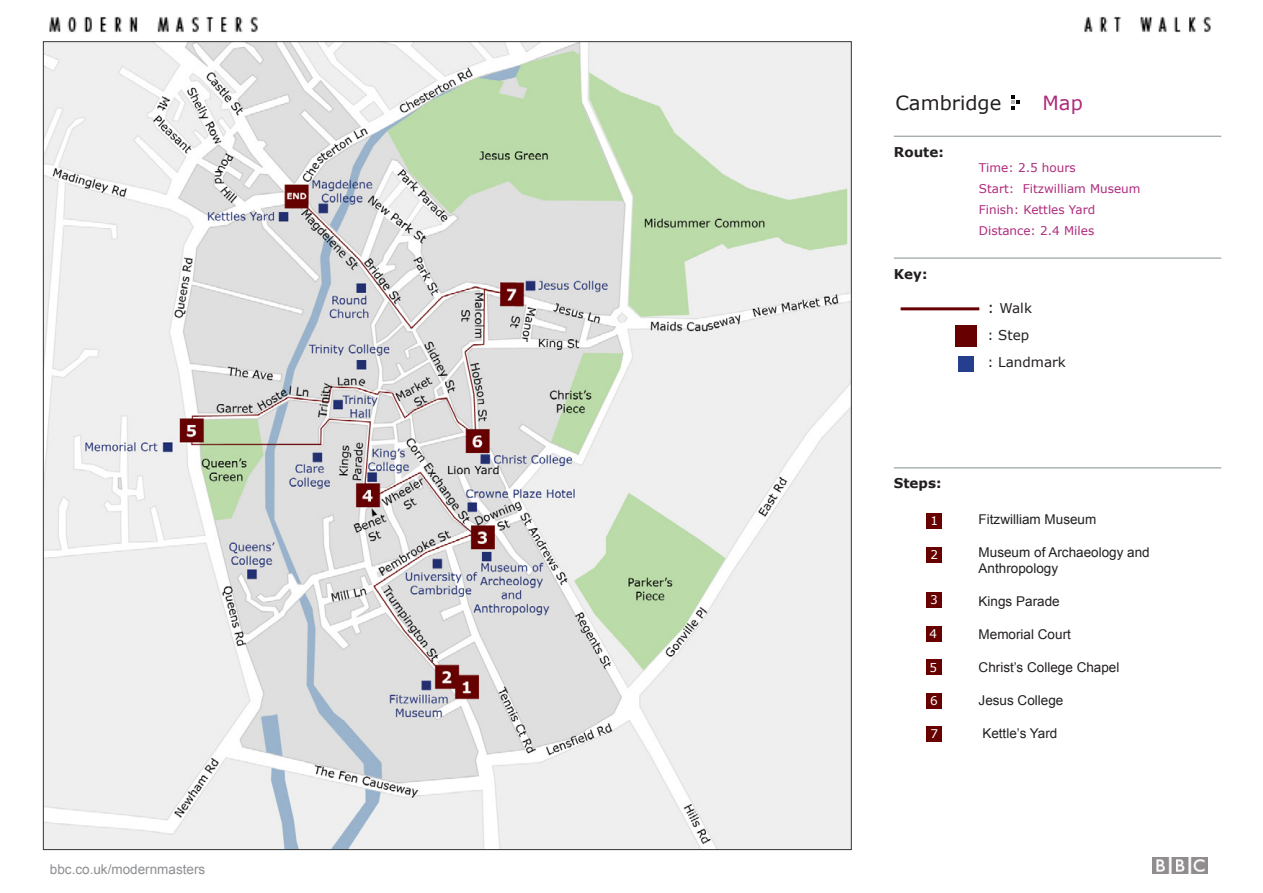
<style>
.page{position:relative;width:1263px;height:893px;background:#fff}
.page>*{position:absolute;margin:0;border:0;box-sizing:border-box;transform-origin:0 0}
.t1{font:19.5px "Verdana";color:#231f20}
.t2{font:19.5px "Verdana";color:#af2a7c}
.t3{font:13.5px "Arial";color:#231f20}
.t4{font:13.5px "Arial";color:#8c8e91}
.t5{font:13.5px "Verdana";color:#231f20}
.t6{font:700 13.5px "Verdana";color:#231f20}
.t7{font:12px "Verdana";color:#af2a7c}
.t8{font:12px "Verdana";color:#fff}
.s1{font-size:15px}
</style>
<div class="page">
<img style="left:49px;top:16px;width:209px;height:17px">
<img style="left:1084px;top:16px;width:127px;height:17px">
<img style="left:45px;top:43px;width:805px;height:805px">
<hr style="left:894px;top:136px;width:327px;height:1px;background:#061c1f">
<hr style="left:901px;top:307px;width:78px;height:3px;background:#670001">
<div style="left:958px;top:356px;width:15px;height:16px;background:#253f8e"></div>
<hr style="left:894px;top:468px;width:327px;height:1px;background:#061c1f">
<hr style="left:894px;top:258px;width:327px;height:1px;background:#061c1f">
<div style="left:926px;top:513px;width:16px;height:16px;background:#680000"></div>
<div style="left:926px;top:547px;width:16px;height:15px;background:#680000"></div>
<div style="left:926px;top:592px;width:16px;height:16px;background:#680000"></div>
<div style="left:926px;top:626px;width:16px;height:16px;background:#680000"></div>
<div style="left:926px;top:659px;width:16px;height:16px;background:#680000"></div>
<div style="left:926px;top:693px;width:16px;height:16px;background:#680000"></div>
<div style="left:926px;top:726px;width:16px;height:16px;background:#680000"></div>
<svg style="left:1011px;top:95px;width:9px;height:15px"></svg>
<img style="left:1153px;top:857px;width:55px;height:16px">
<div style="left:955px;top:325px;width:22px;height:22px;background:#670001"></div>
<p class="t4" style="left:50px;top:860px;width:157px">bbc.co.uk/modernmasters</p>
<p class="t1" style="left:895px;top:90px;width:108px">Cambridge</p>
<p class="t2" style="left:1042px;top:90px;width:42px">Map</p>
<p class="t6" style="left:894px;top:143px;width:51px">Route:</p>
<p class="t6" style="left:894px;top:265px;width:35px">Key:</p>
<p class="t7" style="left:979px;top:160px;width:98px">Time: 2.5 hours</p>
<p class="t7" style="left:979px;top:181px;width:163px">Start: Fitzwilliam Museum</p>
<p class="t7" style="left:979px;top:202px;width:118px">Finish: Kettles Yard</p>
<p class="t7" style="left:979px;top:223px;width:117px">Distance: 2.4 Miles</p>
<p class="t5" style="left:987px;top:300px;width:46px"><span class="s1">:</span> Walk</p>
<p class="t5" style="left:987px;top:327px;width:43px">: Step</p>
<p class="t5" style="left:987px;top:354px;width:80px">: Landmark</p>
<p class="t6" style="left:894px;top:475px;width:49px">Steps:</p>
<p class="t8" style="left:930px;top:513px;width:9px">1</p>
<p class="t8" style="left:930px;top:547px;width:9px">2</p>
<p class="t8" style="left:930px;top:592px;width:9px">3</p>
<p class="t8" style="left:929px;top:626px;width:9px">4</p>
<p class="t8" style="left:929px;top:659px;width:9px">5</p>
<p class="t8" style="left:930px;top:693px;width:9px">6</p>
<p class="t8" style="left:930px;top:726px;width:9px">7</p>
<p class="t3" style="left:979px;top:511px;width:119px">Fitzwilliam Museum</p>
<p class="t3" style="left:979px;top:543px;width:173px">Museum of Archaeology and</p>
<p class="t3" style="left:979px;top:559px;width:81px">Anthropology</p>
<p class="t3" style="left:979px;top:592px;width:83px">Kings Parade</p>
<p class="t3" style="left:979px;top:625px;width:94px">Memorial Court</p>
<p class="t3" style="left:979px;top:658px;width:142px">Christ’s College Chapel</p>
<p class="t3" style="left:979px;top:691px;width:86px">Jesus College</p>
<p class="t3" style="left:982px;top:724px;width:77px">Kettle’s Yard</p>
</div>
